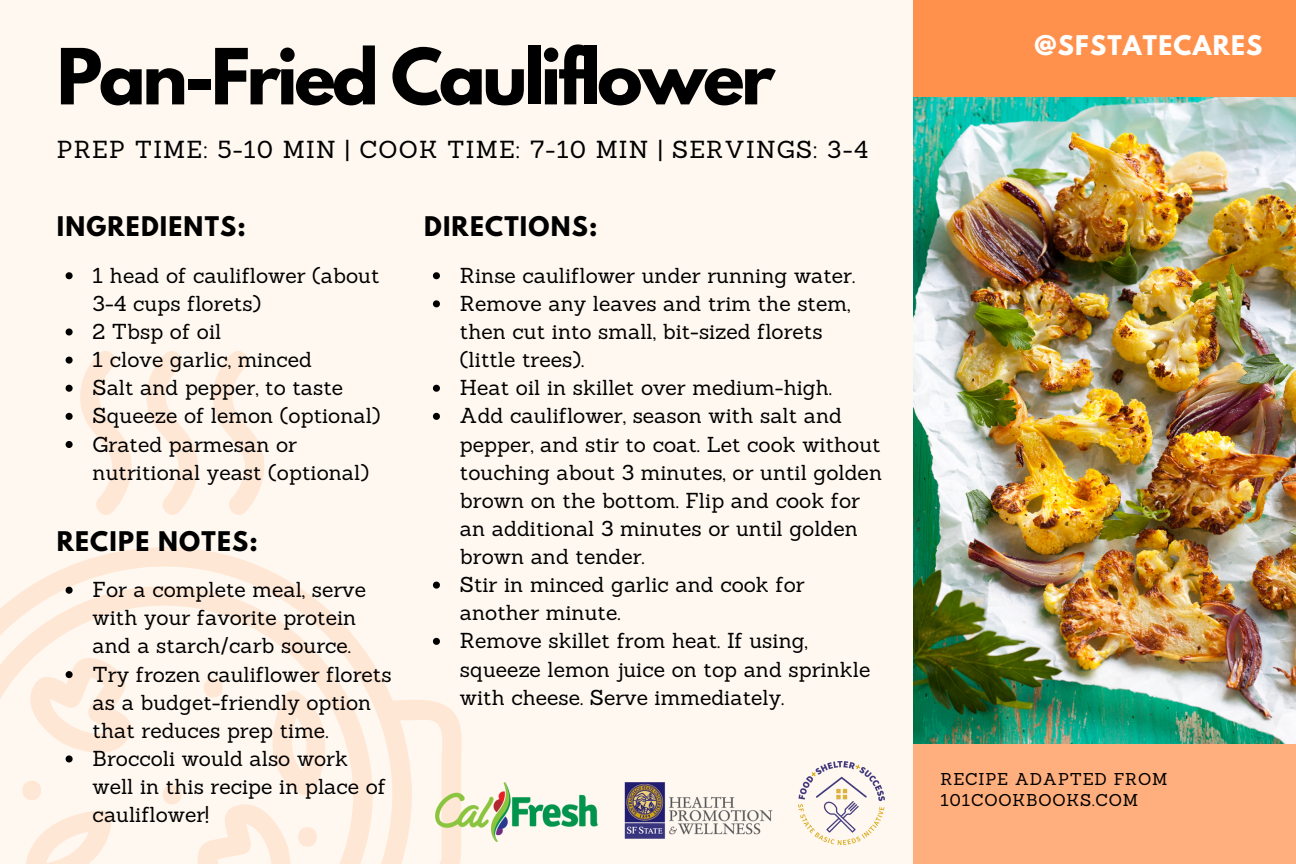
<style>
.page{position:relative;width:1296px;height:864px;background:#fff8f0}
.page>*{position:absolute;margin:0;border:0;box-sizing:border-box;transform-origin:0 0}
.t1{font:700 68.4px "League Spartan";letter-spacing:-.05em;color:#000}
.t2{font:24px "Sanchez";letter-spacing:.05em;color:#000}
.t3{font:700 24px "League Spartan";letter-spacing:.05em;color:#000}
.t4{font:700 24px "League Spartan";letter-spacing:.05em;color:#fff}
.t5{font:21px/28.2px "Sanchez";color:#000}
.t6{font:16.8px/21px "Sanchez";letter-spacing:.05em;color:#000}
</style>
<div class="page">
<svg style="left:0;top:351px;width:462px;height:513px"></svg>
<div style="left:913px;top:0;width:383px;height:864px;background:#ff914d"></div>
<div style="left:913px;top:735px;width:383px;height:128px;background:#ffaf7d"></div>
<img style="left:435px;top:783px;width:162px;height:58px">
<img style="left:624px;top:782px;width:149px;height:57px">
<img style="left:799px;top:762px;width:85px;height:83px">
<img style="left:913px;top:97px;width:383px;height:646px">
<svg style="left:66px;top:272px;width:7px;height:7px"></svg>
<svg style="left:66px;top:328px;width:7px;height:8px"></svg>
<svg style="left:66px;top:357px;width:7px;height:7px"></svg>
<svg style="left:66px;top:385px;width:7px;height:7px"></svg>
<svg style="left:66px;top:413px;width:7px;height:7px"></svg>
<svg style="left:66px;top:441px;width:7px;height:7px"></svg>
<svg style="left:66px;top:587px;width:7px;height:7px"></svg>
<svg style="left:66px;top:671px;width:7px;height:7px"></svg>
<svg style="left:66px;top:755px;width:7px;height:7px"></svg>
<svg style="left:433px;top:272px;width:7px;height:7px"></svg>
<svg style="left:433px;top:300px;width:7px;height:7px"></svg>
<svg style="left:433px;top:385px;width:7px;height:7px"></svg>
<svg style="left:433px;top:413px;width:7px;height:7px"></svg>
<svg style="left:433px;top:582px;width:7px;height:7px"></svg>
<svg style="left:433px;top:638px;width:7px;height:7px"></svg>
<h1 class="t1" style="left:57px;top:43px;width:720px">Pan-Fried Cauliflower</h1>
<p class="t2" style="left:57px;top:134px;width:813px">PREP TIME: 5-10 MIN | COOK TIME: 7-10 MIN | SERVINGS: 3-4</p>
<p class="t3" style="left:57px;top:214px;width:191px">INGREDIENTS:</p>
<p class="t5" style="left:93px;top:261px;width:290px">1 head of cauliflower (about<br>3-4 cups florets)<br>2 Tbsp of oil<br>1 clove garlic, minced<br>Salt and pepper, to taste<br>Squeeze of lemon (optional)<br>Grated parmesan or nutritional yeast (optional)</p>
<p class="t3" style="left:57px;top:530px;width:203px">RECIPE NOTES:</p>
<p class="t5" style="left:93px;top:575px;width:301px">For a complete meal, serve with your favorite protein and a starch/carb source.<br>Try frozen cauliflower florets as a budget-friendly option that reduces prep time.<br>Broccoli would also work well in this recipe in place of cauliflower!</p>
<p class="t3" style="left:424px;top:214px;width:175px">DIRECTIONS:</p>
<p class="t5" style="left:460px;top:261px;width:424px">Rinse cauliflower under running water.<br>Remove any leaves and trim the stem, then cut into small, bit-sized florets (little trees).<br>Heat oil in skillet over medium-high.<br>Add cauliflower, season with salt and pepper, and stir to coat. Let cook without touching about 3 minutes, or until golden brown on the bottom. Flip and cook for an additional 3 minutes or until golden brown and tender.<br>Stir in minced garlic and cook for another minute.<br>Remove skillet from heat. If using, squeeze lemon juice on top and sprinkle with cheese. Serve immediately.</p>
<p class="t4" style="left:1035px;top:33px;width:229px">@SFSTATECARES</p>
<p class="t6" style="left:941px;top:768px;width:228px">RECIPE ADAPTED FROM<br>101COOKBOOKS.COM</p>
</div>
